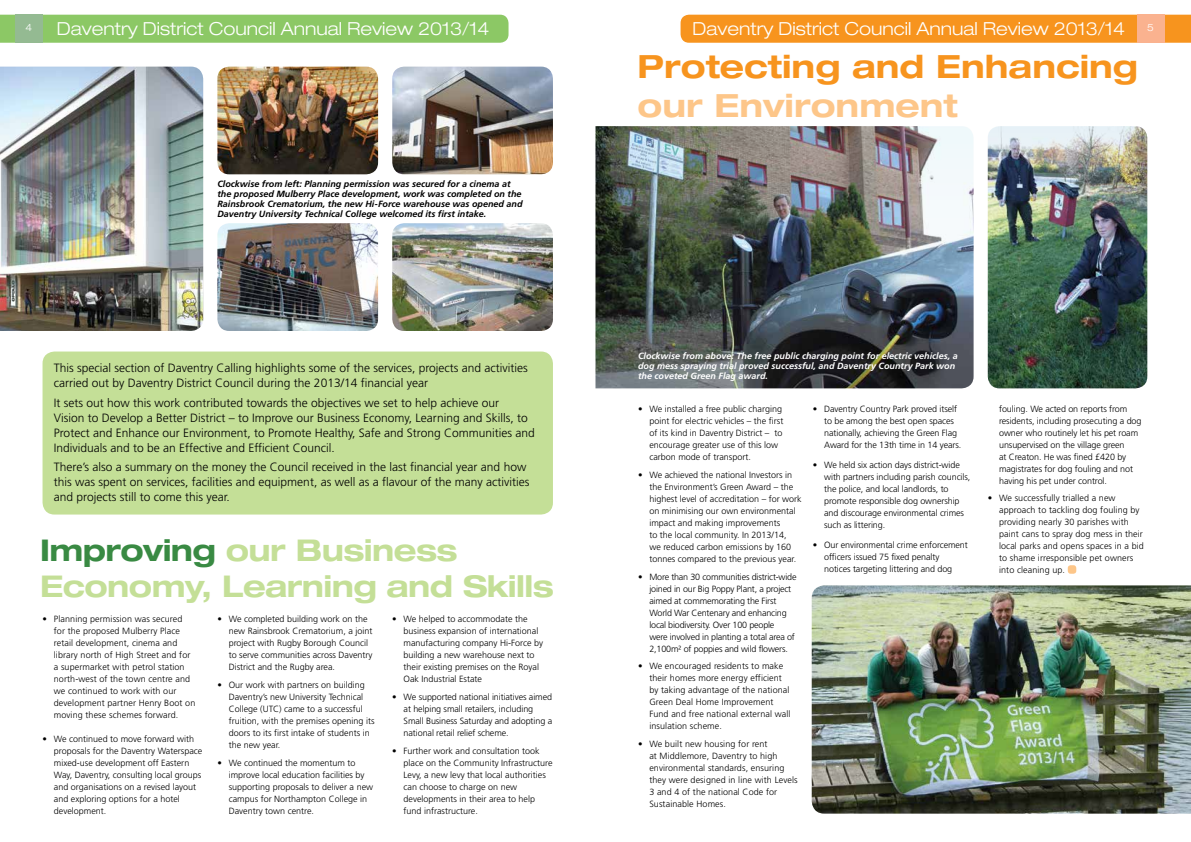
<style>
.page{position:relative;width:1191px;height:842px;background:#fff}
.page>*{position:absolute;margin:0;border:0;box-sizing:border-box;transform-origin:0 0}
.t1{font:700 expanded 32px "Helvetica Neue LT Std";color:#f7941e}
.t2{font:700 expanded 32px "Helvetica Neue LT Std";color:#fdc689}
.t3{font:700 expanded 30px/36px "Helvetica Neue LT Std";letter-spacing:-.02em;color:#c4df97}
.t4{font:300 expanded 18px "Helvetica Neue LT Std";color:#fff}
.t5{font:300 12px/15px "Frutiger";color:#000}
.t6{font:300 expanded 10px "Helvetica Neue LT Std";color:#fff}
.t7{font:300 9px/12px "Frutiger";color:#000}
.t8{font:italic 700 9px/10px "Frutiger";color:#000}
.t9{font:300 9px/12px "Frutiger";letter-spacing:-.02em;color:#000}
.t10{font:italic 700 9px/10px "Frutiger";color:#fff}
.s1{color:#398a43}
</style>
<div class="page">
<div style="left:0;top:15px;width:508px;height:28px;background:#8cc865"></div>
<div style="left:15px;top:15px;width:28px;height:28px;background:#94ba92"></div>
<div style="left:680px;top:15px;width:511px;height:28px;background:#f7941e"></div>
<div style="left:1137px;top:15px;width:28px;height:28px;background:#fab28f"></div>
<img style="left:0;top:67px;width:203px;height:264px">
<img style="left:217px;top:223px;width:161px;height:108px">
<img style="left:392px;top:67px;width:161px;height:107px">
<img style="left:217px;top:67px;width:161px;height:107px">
<img style="left:595px;top:126px;width:378px;height:262px">
<img style="left:811px;top:585px;width:380px;height:229px">
<img style="left:987px;top:126px;width:160px;height:262px">
<div style="left:43px;top:351px;width:510px;height:163px;background:#c4df97;border-radius:12px"></div>
<img style="left:392px;top:223px;width:161px;height:108px">
<div style="left:1067px;top:565px;width:9px;height:9px;background:#fdc689;border-radius:3px"></div>
<h3 class="t4" style="left:57px;top:18px;width:434px">Daventry District Council Annual Review 2013/14</h3>
<h3 class="t4" style="left:692px;top:18px;width:434px">Daventry District Council Annual Review 2013/14</h3>
<p class="t6" style="left:25px;top:22px;width:8px">4</p>
<p class="t6" style="left:1147px;top:22px;width:8px">5</p>
<h1 class="t1" style="left:637px;top:47px;width:502px">Protecting and Enhancing</h1>
<h1 class="t2" style="left:637px;top:85px;width:322px">our Environment</h1>
<p class="t8" style="left:217px;top:179px;width:307px">Clockwise from left: Planning permission was secured for a cinema at the proposed Mulberry Place development, work was completed on the Rainsbrook Crematorium, the new Hi-Force warehouse was opened and Daventry University Technical College welcomed its first intake.</p>
<h3 class="t5" style="left:54px;top:361px;width:475px">This special section of Daventry Calling highlights some of the services, projects and activities carried out by Daventry District Council during the 2013/14 financial year</h3>
<p class="t5" style="left:54px;top:395px;width:482px">It sets out how this work contributed towards the objectives we set to help achieve our<br>Vision to Develop a Better District – to Improve our Business Economy, Learning and Skills, to Protect and Enhance our Environment, to Promote Healthy, Safe and Strong Communities and Individuals and to be an Effective and Efficient Council.</p>
<h3 class="t5" style="left:54px;top:459px;width:477px">There’s also a summary on the money the Council received in the last financial year and how this was spent on services, facilities and equipment, as well as a flavour of the many activities and projects still to come this year.</h3>
<h2 class="t3" style="left:40px;top:531px;width:515px"><span class="s1">Improving</span> our Business<br>Economy, Learning and Skills</h2>
<p class="t7" style="left:54px;top:613px;width:143px;text-indent:-11px">• Planning permission was secured for the proposed Mulberry Place retail development, cinema and library north of High Street and for a supermarket with petrol station north-west of the town centre and we continued to work with our development partner Henry Boot on moving these schemes forward.</p>
<p class="t7" style="left:54px;top:732px;width:150px;text-indent:-11px">• We continued to move forward with proposals for the Daventry Waterspace mixed-use development off Eastern Way, Daventry, consulting local groups and organisations on a revised layout and exploring options for a hotel development.</p>
<p class="t7" style="left:229px;top:613px;width:145px;text-indent:-11px">• We completed building work on the new Rainsbrook Crematorium, a joint project with Rugby Borough Council to serve communities across Daventry District and the Rugby area.</p>
<p class="t7" style="left:229px;top:679px;width:147px;text-indent:-11px">• Our work with partners on building Daventry’s new University Technical College (UTC) came to a successful fruition, with the premises opening its doors to its first intake of students in the new year.</p>
<p class="t7" style="left:229px;top:756px;width:146px;text-indent:-11px">• We continued the momentum to improve local education facilities by supporting proposals to deliver a new campus for Northampton College in<br>Daventry town centre.</p>
<p class="t7" style="left:403px;top:613px;width:141px;text-indent:-11px">• We helped to accommodate the business expansion of international manufacturing company Hi-Force by building a new warehouse next to their existing premises on the Royal<br>Oak Industrial Estate</p>
<p class="t7" style="left:403px;top:691px;width:150px;text-indent:-11px">• We supported national initiatives aimed at helping small retailers, including Small Business Saturday and adopting a national retail relief scheme.</p>
<p class="t7" style="left:403px;top:744px;width:150px;text-indent:-11px">• Further work and consultation took place on the Community Infrastructure<br>Levy, a new levy that local authorities can choose to charge on new developments in their area to help fund infrastructure.</p>
<p class="t10" style="left:638px;top:351px;width:321px">Clockwise from above: The free public charging point for electric vehicles, a dog mess spraying trial proved successful, and Daventry Country Park won the coveted Green Flag award.</p>
<p class="t7" style="left:649px;top:403px;width:135px;text-indent:-11px">• We installed a free public charging point for electric vehicles – the first of its kind in Daventry District – to encourage greater use of this low carbon mode of transport.</p>
<p class="t7" style="left:649px;top:469px;width:154px;text-indent:-11px">• We achieved the national Investors in the Environment’s Green Award – the highest level of accreditation – for work on minimising our own environmental impact and making improvements<br>to the local community. In 2013/14,<br>we reduced carbon emissions by 160 tonnes compared to the previous year.</p>
<p class="t9" style="left:649px;top:571px;width:149px;text-indent:-11px">• More than 30 communities district-wide joined in our Big Poppy Plant, a project aimed at commemorating the First World War Centenary and enhancing local biodiversity. Over 100 people<br>were involved in planting a total area of 2,100m² of poppies and wild flowers.</p>
<p class="t7" style="left:649px;top:660px;width:143px;text-indent:-11px">• We encouraged residents to make their homes more energy efficient by taking advantage of the national<br>Green Deal Home Improvement<br>Fund and free national external wall insulation scheme.</p>
<p class="t7" style="left:649px;top:738px;width:150px;text-indent:-11px">• We built new housing for rent<br>at Middlemore, Daventry to high environmental standards, ensuring they were designed in line with Levels<br>3 and 4 of the national Code for<br>Sustainable Homes.</p>
<p class="t7" style="left:824px;top:403px;width:139px;text-indent:-11px">• Daventry Country Park proved itself to be among the best open spaces nationally, achieving the Green Flag Award for the 13th time in 14 years.</p>
<p class="t7" style="left:824px;top:459px;width:148px;text-indent:-11px">• We held six action days district-wide with partners including parish councils, the police, and local landlords, to promote responsible dog ownership and discourage environmental crimes such as littering.</p>
<p class="t7" style="left:824px;top:539px;width:145px;text-indent:-11px">• Our environmental crime enforcement officers issued 75 fixed penalty notices targeting littering and dog</p>
<p class="t7" style="left:999px;top:403px;width:144px">fouling. We acted on reports from residents, including prosecuting a dog owner who routinely let his pet roam unsupervised on the village green<br>at Creaton. He was fined £420 by magistrates for dog fouling and not having his pet under control.</p>
<p class="t7" style="left:999px;top:491px;width:146px;text-indent:-11px">• We successfully trialled a new approach to tackling dog fouling by providing nearly 30 parishes with paint cans to spray dog mess in their local parks and opens spaces in a bid to shame irresponsible pet owners into cleaning up.</p>
</div>
